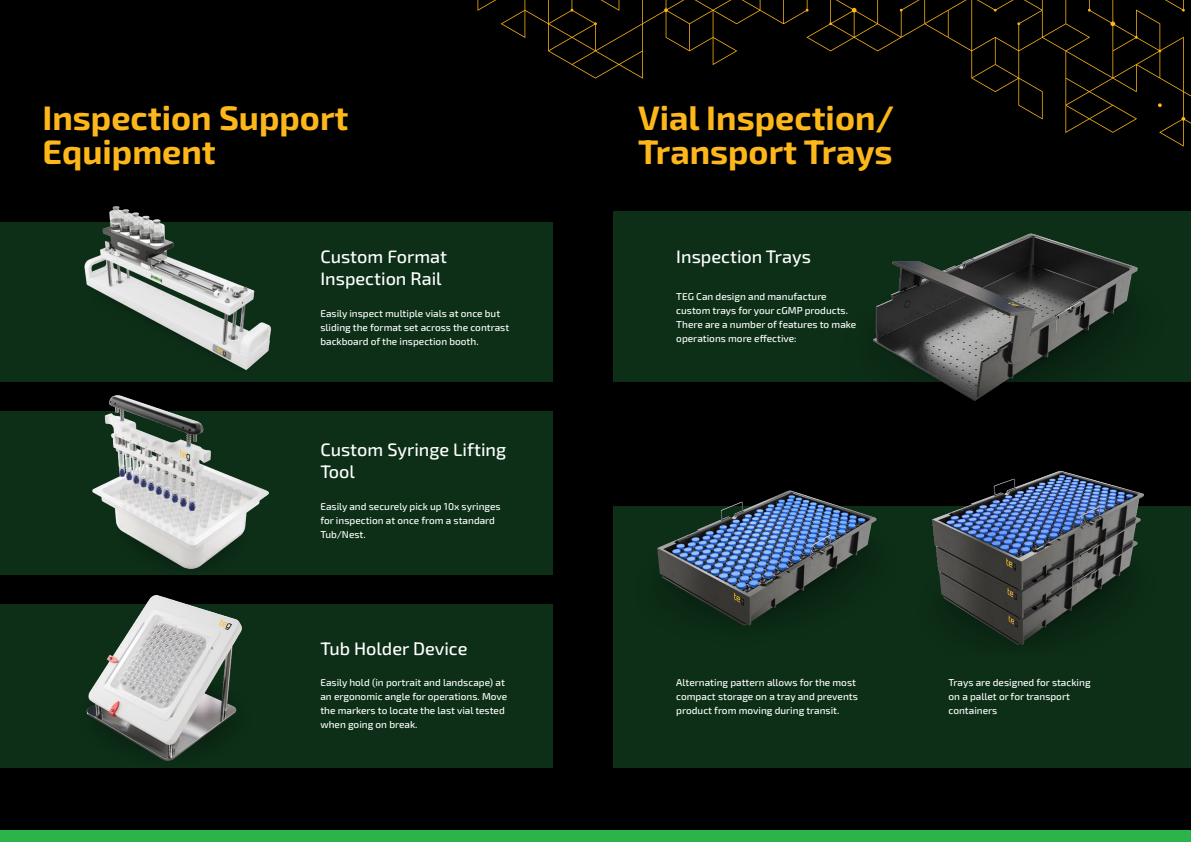
<style>
.page{position:relative;width:1191px;height:842px;background:#000}
.page>*{position:absolute;margin:0;border:0;box-sizing:border-box;transform-origin:0 0}
.t1{font:700 34px/34px "Exo 2";color:#fdb71a}
.t2{font:500 18px/22px "Exo 2";color:#fff}
.t3{font:500 10px/14px "Exo 2";color:#fff}
</style>
<div class="page">
<div style="left:0;top:830px;width:1191px;height:12px;background:#2cb34a"></div>
<div style="left:0;top:222px;width:553px;height:160px;background:#0d2f18"></div>
<div style="left:613px;top:212px;width:578px;height:170px;background:#0d2f18"></div>
<div style="left:0;top:412px;width:553px;height:163px;background:#0d2f18"></div>
<div style="left:613px;top:506px;width:578px;height:262px;background:#0d2f18"></div>
<div style="left:0;top:604px;width:553px;height:164px;background:#0d2f18"></div>
<svg style="left:477px;top:0;width:714px;height:147px"></svg>
<svg style="left:1158px;top:103px;width:3px;height:4px"></svg>
<img style="left:84px;top:206px;width:187px;height:164px">
<img style="left:86px;top:595px;width:156px;height:166px">
<img style="left:51px;top:395px;width:247px;height:174px">
<img style="left:794px;top:211px;width:397px;height:190px">
<img style="left:657px;top:470px;width:487px;height:175px">
<h1 class="t1" style="left:43px;top:99px;width:307px">Inspection Support<br>Equipment</h1>
<h1 class="t1" style="left:638px;top:99px;width:258px">Vial Inspection/<br>Transport Trays</h1>
<h2 class="t2" style="left:320px;top:245px;width:128px">Custom Format<br>Inspection Rail</h2>
<p class="t3" style="left:320px;top:306px;width:190px">Easily inspect multiple vials at once but sliding the format set across the contrast backboard of the inspection booth.</p>
<h2 class="t2" style="left:320px;top:438px;width:187px">Custom Syringe Lifting<br>Tool</h2>
<p class="t3" style="left:320px;top:499px;width:182px">Easily and securely pick up 10x syringes for inspection at once from a standard<br>Tub/Nest.</p>
<h2 class="t2" style="left:320px;top:637px;width:148px">Tub Holder Device</h2>
<h2 class="t2" style="left:676px;top:245px;width:136px">Inspection Trays</h2>
<p class="t3" style="left:676px;top:289px;width:181px">TEG Can design and manufacture custom trays for your cGMP products.<br>There are a number of features to make operations more effective:</p>
<p class="t3" style="left:320px;top:676px;width:188px">Easily hold (in portrait and landscape) at an ergonomic angle for operations. Move the markers to locate the last vial tested when going on break.</p>
<p class="t3" style="left:948px;top:675px;width:144px">Trays are designed for stacking on a pallet or for transport containers</p>
<p class="t3" style="left:676px;top:675px;width:183px">Alternating pattern allows for the most compact storage on a tray and prevents product from moving during transit.</p>
</div>
